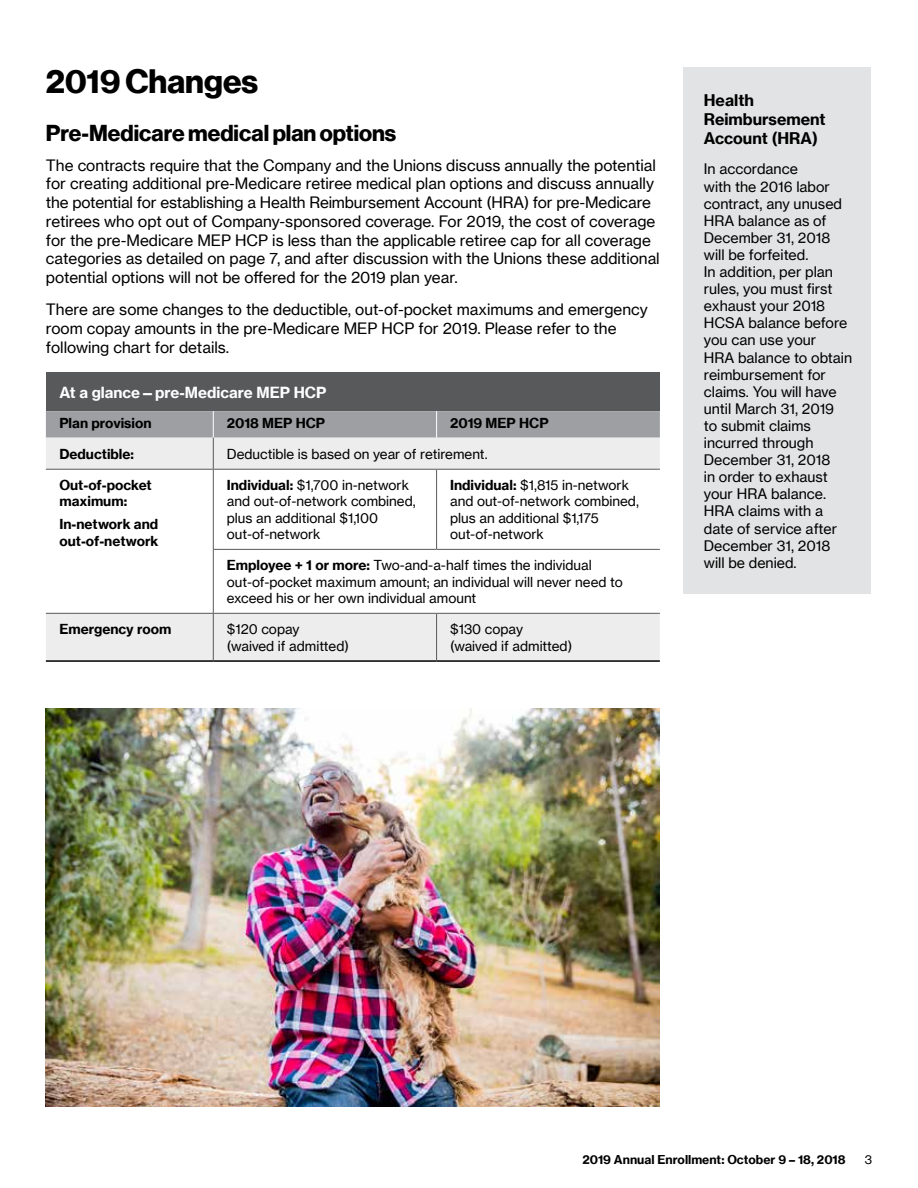
<style>
.page{position:relative;width:918px;height:1188px;background:#fff}
.page>*{position:absolute;margin:0;border:0;box-sizing:border-box;transform-origin:0 0}
.t1{font:33px "N Haas Grotesk DS Pro 75 Bd";color:#000}
.t2{font:22.5px "N Haas Grotesk DS Pro 75 Bd";color:#000}
.t3{font:15.75px/18.9px "N Haas Grotesk TX Pro 75 Bd";color:#000}
.t4{font:15.3px/18.8px "N Haas Grotesk TX Pro 55 Rg";color:#000}
.t5{font:15px "N Haas Grotesk TX Pro 75 Bd";color:#fff}
.t6{font:14.25px/17.1px "N Haas Grotesk TX Pro 55 Rg";color:#000}
.t7{font:13.5px/16.2px "N Haas Grotesk TX Pro 55 Rg";color:#000}
.t8{font:13.5px/16.2px "N Haas Grotesk TX Pro 75 Bd";color:#000}
.t9{font:12px "N Haas Grotesk TX Pro 75 Bd";color:#000}
.t10{font:12px "N Haas Grotesk TX Pro 55 Rg";color:#000}
.s1{font-family:"N Haas Grotesk TX Pro 75 Bd"}
</style>
<div class="page">
<div style="left:46px;top:372px;width:614px;height:39px;background:#58595b"></div>
<div style="left:46px;top:438px;width:614px;height:222px;background:#ededee"></div>
<svg style="left:46px;top:470px;width:614px;height:143px"></svg>
<hr style="left:213px;top:469px;width:224px;height:1px;background:#58595b">
<hr style="left:437px;top:469px;width:223px;height:1px;background:#58595b">
<hr style="left:436px;top:470px;width:1px;height:79px;background:#58595b">
<hr style="left:213px;top:549px;width:224px;height:1px;background:#58595b">
<hr style="left:437px;top:549px;width:223px;height:1px;background:#58595b">
<svg style="left:46px;top:411px;width:614px;height:27px;background:#9fa1a4"></svg>
<hr style="left:213px;top:438px;width:1px;height:31px;background:#58595b">
<hr style="left:46px;top:469px;width:167px;height:1px;background:#58595b">
<hr style="left:213px;top:470px;width:1px;height:79px;background:#58595b">
<hr style="left:213px;top:550px;width:1px;height:63px;background:#58595b">
<hr style="left:46px;top:613px;width:167px;height:1px;background:#58595b">
<hr style="left:213px;top:613px;width:224px;height:1px;background:#58595b">
<hr style="left:437px;top:613px;width:223px;height:1px;background:#58595b">
<hr style="left:213px;top:614px;width:1px;height:46px;background:#58595b">
<hr style="left:436px;top:614px;width:1px;height:46px;background:#58595b">
<hr style="left:46px;top:660px;width:167px;height:2px;background:#000">
<hr style="left:213px;top:660px;width:224px;height:2px;background:#000">
<hr style="left:437px;top:660px;width:223px;height:2px;background:#000">
<img style="left:46px;top:708px;width:614px;height:399px">
<div style="left:684px;top:68px;width:187px;height:526px;background:#e2e3e4"></div>
<h1 class="t1" style="left:46px;top:62px;width:214px">2019 Changes</h1>
<h2 class="t2" style="left:46px;top:120px;width:352px">Pre-Medicare medical plan options</h2>
<p class="t4" style="left:46px;top:156px;width:615px">The contracts require that the Company and the Unions discuss annually the potential for creating additional pre-Medicare retiree medical plan options and discuss annually the potential for establishing a Health Reimbursement Account (HRA) for pre-Medicare retirees who opt out of Company-sponsored coverage. For 2019, the cost of coverage for the pre-Medicare MEP HCP is less than the applicable retiree cap for all coverage categories as detailed on page 7, and after discussion with the Unions these additional potential options will not be offered for the 2019 plan year.</p>
<p class="t4" style="left:46px;top:300px;width:604px">There are some changes to the deductible, out-of-pocket maximums and emergency room copay amounts in the pre-Medicare MEP HCP for 2019. Please refer to the following chart for details.</p>
<p class="t5" style="left:59px;top:383px;width:268px">At a glance—pre-Medicare MEP HCP</p>
<p class="t8" style="left:59px;top:415px;width:94px">Plan provision</p>
<p class="t8" style="left:227px;top:415px;width:100px">2018 MEP HCP</p>
<p class="t8" style="left:450px;top:415px;width:100px">2019 MEP HCP</p>
<p class="t8" style="left:59px;top:446px;width:76px">Deductible:</p>
<p class="t7" style="left:227px;top:446px;width:262px">Deductible is based on year of retirement.</p>
<p class="t8" style="left:59px;top:477px;width:94px">Out-of-pocket maximum:</p>
<p class="t8" style="left:59px;top:516px;width:101px">In-network and out-of-network</p>
<p class="t7" style="left:227px;top:477px;width:190px"><span class="s1">Individual:</span> $1,700 in-network and out-of-network combined, plus an additional $1,100 out-of-network</p>
<p class="t7" style="left:450px;top:477px;width:190px"><span class="s1">Individual:</span> $1,815 in-network and out-of-network combined, plus an additional $1,175 out-of-network</p>
<p class="t7" style="left:227px;top:557px;width:397px"><span class="s1">Employee + 1 or more:</span> Two-and-a-half times the individual out-of-pocket maximum amount; an individual will never need to exceed his or her own individual amount</p>
<p class="t8" style="left:59px;top:621px;width:113px">Emergency room</p>
<p class="t7" style="left:227px;top:621px;width:124px">$120 copay (waived if admitted)</p>
<p class="t7" style="left:450px;top:621px;width:124px">$130 copay (waived if admitted)</p>
<p class="t3" style="left:704px;top:91px;width:123px">Health<br>Reimbursement<br>Account (HRA)</p>
<p class="t6" style="left:704px;top:161px;width:150px">In accordance<br>with the 2016 labor contract, any unused<br>HRA balance as of<br>December 31, 2018 will be forfeited.<br>In addition, per plan rules, you must first exhaust your 2018<br>HCSA balance before you can use your<br>HRA balance to obtain reimbursement for claims. You will have until March 31, 2019<br>to submit claims incurred through<br>December 31, 2018<br>in order to exhaust your HRA balance.<br>HRA claims with a date of service after<br>December 31, 2018 will be denied.</p>
<p class="t9" style="left:582px;top:1152px;width:265px">2019 Annual Enrollment: October 9 – 18, 2018</p>
<p class="t10" style="left:865px;top:1152px;width:9px">3</p>
</div>
